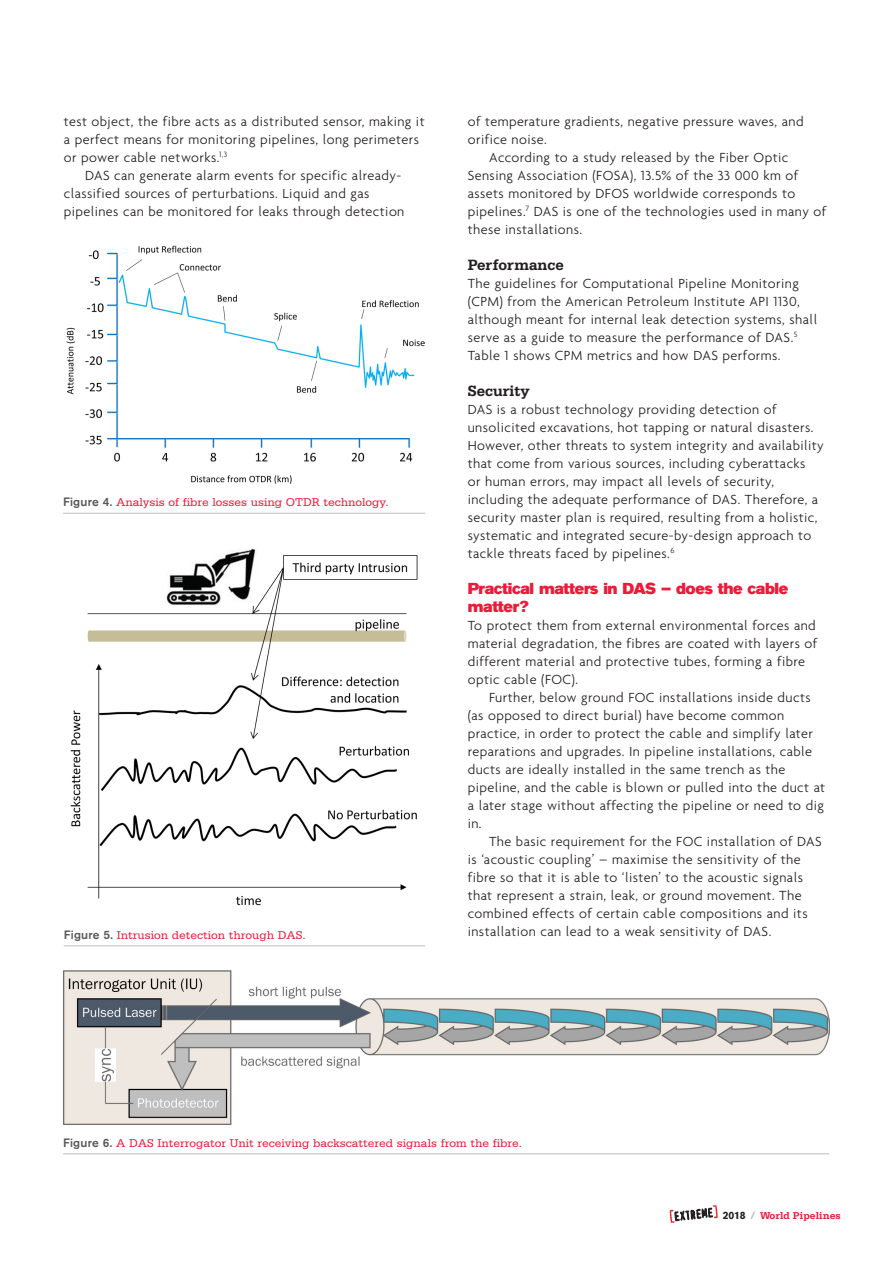
<style>
.page{position:relative;width:893px;height:1263px;background:#fff}
.page>*{position:absolute;margin:0;border:0;box-sizing:border-box;transform-origin:0 0}
.WP_SubheadOne{font:15.75px/18px "Volvo Sans Super";letter-spacing:-.02em;color:#ed1a3a}
.WP_SubheadTwo{font:700 15.75px "Serifa BT";color:#231f20}
.WP_Body_Text{font:300 14.25px/18px "Agenda";letter-spacing:.03em;color:#231f20}
.WP_1st_Paragraph{font:300 14.25px/18px "Agenda";letter-spacing:.03em;color:#231f20}
.WP_Caption{font:12px "Serifa";color:#ed1a3a}
.t1{font:700 10.5px "Serifa";color:#ed1a3a}
.s1{font-family:"Volvo Sans";font-weight:500;color:#57585a}
.s2{font-family:"Volvo Sans";color:#231f20}
.s3{font-family:"Volvo Sans";color:#bcbdc0}
</style>
<div class="page">
<img style="left:66px;top:245px;width:359px;height:239px">
<img style="left:63px;top:970px;width:766px;height:154px">
<img style="left:70px;top:548px;width:348px;height:358px">
<hr style="left:63px;top:513px;width:362px;height:1px;background:#bcbdc0">
<hr style="left:64px;top:945px;width:361px;height:1px;background:#bcbdc0">
<hr style="left:63px;top:1153px;width:766px;height:1px;background:#bcbdc0">
<svg style="left:670px;top:1205px;width:48px;height:18px"></svg>
<p class="WP_1st_Paragraph" style="left:64px;top:112px;width:362px">test object, the fibre acts as a distributed sensor, making it a perfect means for monitoring pipelines, long perimeters or power cable networks.<sup>1,3</sup></p>
<p class="WP_Body_Text" style="left:64px;top:166px;width:342px;text-indent:21px">DAS can generate alarm events for specific already&shy;classified sources of perturbations. Liquid and gas pipelines can be monitored for leaks through detection</p>
<p class="WP_Caption" style="left:63px;top:496px;width:327px"><span class="s1">Figure 4.</span> Analysis of fibre losses using OTDR technology.</p>
<p class="WP_Caption" style="left:64px;top:928px;width:244px"><span class="s1">Figure 5.</span> Intrusion detection through DAS.</p>
<p class="WP_Body_Text" style="left:468px;top:112px;width:337px">of temperature gradients, negative pressure waves, and orifice noise.</p>
<p class="WP_Body_Text" style="left:468px;top:148px;width:360px;text-indent:21px">According to a study released by the Fiber Optic Sensing Association (FOSA), 13.5% of the 33 000 km of assets monitored by DFOS worldwide corresponds to pipelines.<sup>7</sup> DAS is one of the technologies used in many of these installations.</p>
<p class="WP_SubheadTwo" style="left:468px;top:255px;width:98px">Performance</p>
<p class="WP_1st_Paragraph" style="left:468px;top:274px;width:351px">The guidelines for Computational Pipeline Monitoring (CPM) from the American Petroleum Institute API 1130, although meant for internal leak detection systems, shall serve as a guide to measure the performance of DAS.<sup>5<br></sup>Table 1 shows CPM metrics and how DAS performs.</p>
<p class="WP_SubheadTwo" style="left:468px;top:381px;width:63px">Security</p>
<p class="WP_1st_Paragraph" style="left:468px;top:400px;width:358px">DAS is a robust technology providing detection of unsolicited excavations, hot tapping or natural disasters.<br>However, other threats to system integrity and availability that come from various sources, including cyberattacks<br>or human errors, may impact all levels of security, including the adequate performance of DAS. Therefore, a security master plan is required, resulting from a holistic, systematic and integrated secure-by-design approach to tackle threats faced by pipelines.<sup>6</sup></p>
<p class="WP_SubheadOne" style="left:468px;top:580px;width:322px">Practical matters in DAS – does the cable matter?</p>
<p class="WP_1st_Paragraph" style="left:468px;top:616px;width:351px">To protect them from external environmental forces and material degradation, the fibres are coated with layers of different material and protective tubes, forming a fibre optic cable (FOC).</p>
<p class="WP_Body_Text" style="left:468px;top:688px;width:359px;text-indent:21px">Further, below ground FOC installations inside ducts (as opposed to direct burial) have become common practice, in order to protect the cable and simplify later reparations and upgrades. In pipeline installations, cable ducts are ideally installed in the same trench as the pipeline, and the cable is blown or pulled into the duct at a later stage without affecting the pipeline or need to dig in.</p>
<p class="WP_Body_Text" style="left:468px;top:832px;width:355px;text-indent:21px">The basic requirement for the FOC installation of DAS is ‘acoustic coupling’ – maximise the sensitivity of the fibre so that it is able to ‘listen’ to the acoustic signals that represent a strain, leak, or ground movement. The combined effects of certain cable compositions and its installation can lead to a weak sensitivity of DAS.</p>
<p class="WP_Caption" style="left:63px;top:1136px;width:460px"><span class="s1">Figure 6.</span> A DAS Interrogator Unit receiving backscattered signals from the fibre.</p>
<p class="t1" style="left:723px;top:1209px;width:120px"><span class="s2">2018</span> <span class="s3">/</span> World Pipelines</p>
</div>
